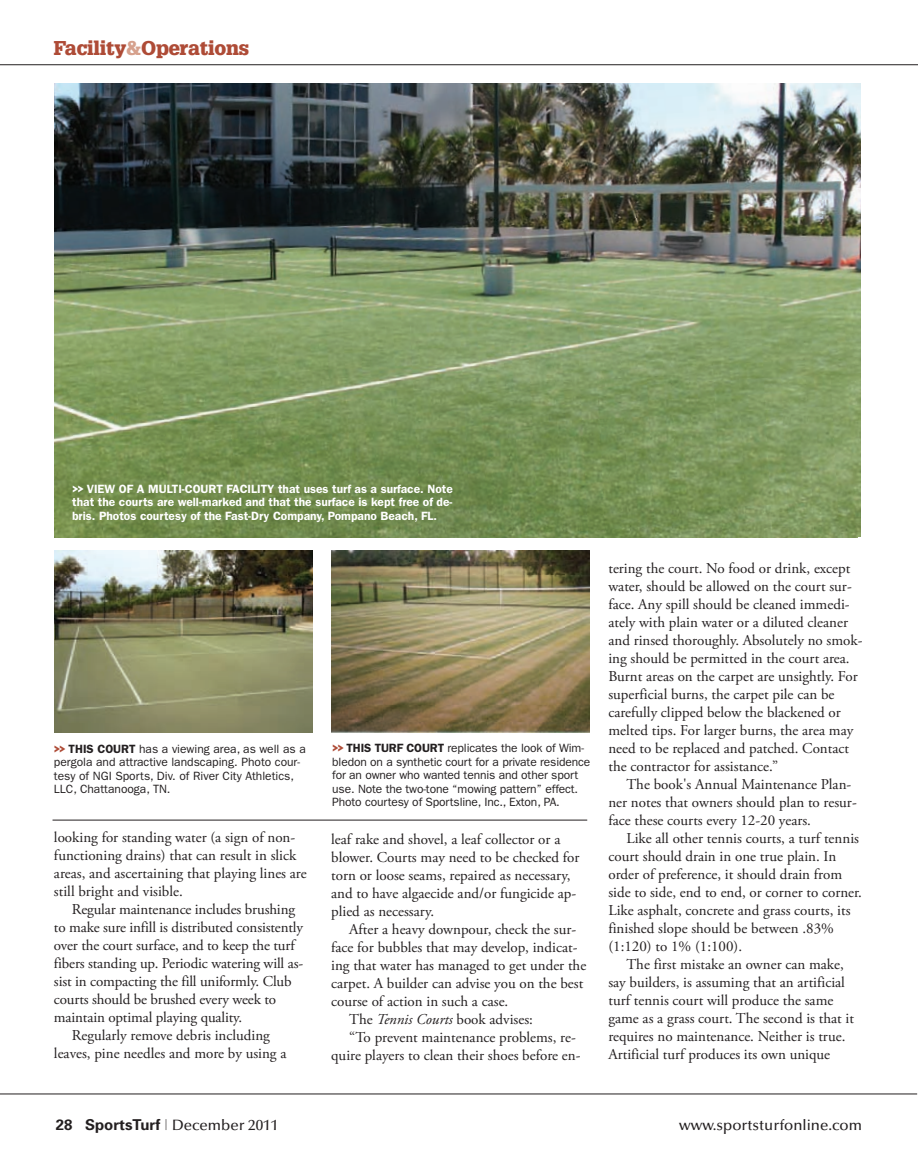
<style>
.page{position:relative;width:918px;height:1175px;background:#fff}
.page>*{position:absolute;margin:0;border:0;box-sizing:border-box;transform-origin:0 0}
.t1{font:900 19.5px "Glypha";letter-spacing:-.01em;color:#ae4b36}
.t2{font:15px "Adobe Garamond Pro";color:#231f20}
.t3{font:700 15px "Univers";color:#231f20}
.t4{font:500 15px "Optima";color:#231f20}
.t5{font:12px/13.5px "Franklin Gothic";letter-spacing:-.01em;color:#231f20}
.t6{font:600 12px/13.5px "Franklin Gothic";color:#fff;text-align:justify}
.s1{color:#d6a18d}
.s2{font-family:"Knockout HTF94 Ultmt Sumo";font-weight:400}
.s3{font-family:"Knockout HTF94 Ultmt Sumo";color:#ae4b36}
.s4{font-weight:600}
.s5{font-style:italic}
.s6{font-weight:100;font-stretch:ultra-condensed}
.s7{font-family:"Optima";font-weight:500}
</style>
<div class="page">
<hr style="left:0;top:64px;width:918px;height:1px;background:#231f20">
<hr style="left:0;top:1093px;width:917px;height:1px;background:#231f20">
<img style="left:54px;top:84px;width:807px;height:453px">
<img style="left:54px;top:550px;width:258px;height:182px">
<img style="left:332px;top:550px;width:258px;height:182px">
<hr style="left:53px;top:819px;width:534px;height:1px;background:#231f20">
<p class="t1" style="left:54px;top:40px;width:197px">Facility<span class="s1">&amp;</span>Operations</p>
<p class="t6" style="left:72px;top:483px;width:382px"><span class="s2">&gt;&gt;</span> VIEW OF A MULTI-COURT FACILITY that uses turf as a surface. Note that the courts are well-marked and that the surface is kept free of de&shy;bris. Photos courtesy of the Fast-Dry Company, Pompano Beach, FL.</p>
<p class="t5" style="left:54px;top:743px;width:253px"><span class="s3">&gt;&gt;</span> <span class="s4">THIS COURT</span> has a viewing area, as well as a pergola and attractive landscaping. Photo cour&shy;tesy of NGI Sports, Div. of River City Athletics, LLC, Chattanooga, TN.</p>
<p class="t5" style="left:332px;top:742px;width:260px"><span class="s3">&gt;&gt;</span> <span class="s4">THIS TURF COURT</span> replicates the look of Wim&shy;bledon on a synthetic court for a private residence for an owner who wanted tennis and other sport use. Note the two-tone “mowing pattern” effect.<br>Photo courtesy of Sportsline, Inc., Exton, PA.</p>
<p class="t2" style="left:54px;top:831px;width:243px">looking for standing water (a sign of non-</p>
<p class="t2" style="left:54px;top:849px;width:244px">functioning drains) that can result in slick</p>
<p class="t2" style="left:54px;top:867px;width:254px">areas, and ascertaining that playing lines are</p>
<p class="t2" style="left:54px;top:885px;width:130px">still bright and visible.</p>
<p class="t2" style="left:72px;top:903px;width:225px">Regular maintenance includes brushing</p>
<p class="t2" style="left:54px;top:921px;width:251px">to make sure infill is distributed consistently</p>
<p class="t2" style="left:54px;top:939px;width:242px">over the court surface, and to keep the turf</p>
<p class="t2" style="left:54px;top:957px;width:251px">fibers standing up. Periodic watering will as-</p>
<p class="t2" style="left:54px;top:975px;width:239px">sist in compacting the fill uniformly. Club</p>
<p class="t2" style="left:54px;top:993px;width:224px">courts should be brushed every week to</p>
<p class="t2" style="left:54px;top:1011px;width:190px">maintain optimal playing quality.</p>
<p class="t2" style="left:72px;top:1029px;width:199px">Regularly remove debris including</p>
<p class="t2" style="left:54px;top:1047px;width:234px">leaves, pine needles and more by using a</p>
<p class="t2" style="left:331px;top:832px;width:231px">leaf rake and shovel, a leaf collector or a</p>
<p class="t2" style="left:331px;top:850px;width:250px">blower. Courts may need to be checked for</p>
<p class="t2" style="left:331px;top:868px;width:241px">torn or loose seams, repaired as necessary,</p>
<p class="t2" style="left:331px;top:886px;width:247px">and to have algaecide and/or fungicide ap-</p>
<p class="t2" style="left:331px;top:904px;width:104px">plied as necessary.</p>
<p class="t2" style="left:349px;top:922px;width:229px">After a heavy downpour, check the sur-</p>
<p class="t2" style="left:331px;top:940px;width:248px">face for bubbles that may develop, indicat-</p>
<p class="t2" style="left:331px;top:958px;width:257px">ing that water has managed to get under the</p>
<p class="t2" style="left:331px;top:976px;width:254px">carpet. A builder can advise you on the best</p>
<p class="t2" style="left:331px;top:994px;width:179px">course of action in such a case.</p>
<p class="t2" style="left:349px;top:1012px;width:185px">The <span class="s5">Tennis Courts</span> book advises:</p>
<p class="t2" style="left:349px;top:1030px;width:228px">“To prevent maintenance problems, re-</p>
<p class="t2" style="left:331px;top:1048px;width:251px">quire players to clean their shoes before en-</p>
<p class="t2" style="left:608px;top:562px;width:244px">tering the court. No food or drink, except</p>
<p class="t2" style="left:608px;top:580px;width:245px">water, should be allowed on the court sur-</p>
<p class="t2" style="left:608px;top:598px;width:243px">face. Any spill should be cleaned immedi-</p>
<p class="t2" style="left:608px;top:616px;width:241px">ately with plain water or a diluted cleaner</p>
<p class="t2" style="left:608px;top:634px;width:256px">and rinsed thoroughly. Absolutely no smok-</p>
<p class="t2" style="left:608px;top:652px;width:243px">ing should be permitted in the court area.</p>
<p class="t2" style="left:608px;top:670px;width:251px">Burnt areas on the carpet are unsightly. For</p>
<p class="t2" style="left:608px;top:688px;width:228px">superficial burns, the carpet pile can be</p>
<p class="t2" style="left:608px;top:706px;width:234px">carefully clipped below the blackened or</p>
<p class="t2" style="left:608px;top:724px;width:246px">melted tips. For larger burns, the area may</p>
<p class="t2" style="left:608px;top:742px;width:242px">need to be replaced and patched. Contact</p>
<p class="t2" style="left:608px;top:760px;width:171px">the contractor for assistance.”</p>
<p class="t2" style="left:626px;top:778px;width:226px">The book's Annual Maintenance Plan-</p>
<p class="t2" style="left:608px;top:796px;width:250px">ner notes that owners should plan to resur-</p>
<p class="t2" style="left:608px;top:814px;width:204px">face these courts every 12-20 years.</p>
<p class="t2" style="left:626px;top:832px;width:234px">Like all other tennis courts, a turf tennis</p>
<p class="t2" style="left:608px;top:850px;width:229px">court should drain in one true plain. In</p>
<p class="t2" style="left:608px;top:868px;width:235px">order of preference, it should drain from</p>
<p class="t2" style="left:608px;top:886px;width:255px">side to side, end to end, or corner to corner.</p>
<p class="t2" style="left:608px;top:904px;width:244px">Like asphalt, concrete and grass courts, its</p>
<p class="t2" style="left:608px;top:922px;width:227px">finished slope should be between .83%</p>
<p class="t2" style="left:608px;top:940px;width:135px">(1:120) to 1% (1:100).</p>
<p class="t2" style="left:626px;top:958px;width:219px">The first mistake an owner can make,</p>
<p class="t2" style="left:608px;top:976px;width:238px">say builders, is assuming that an artificial</p>
<p class="t2" style="left:608px;top:994px;width:227px">turf tennis court will produce the same</p>
<p class="t2" style="left:608px;top:1012px;width:247px">game as a grass court. The second is that it</p>
<p class="t2" style="left:608px;top:1030px;width:239px">requires no maintenance. Neither is true.</p>
<p class="t2" style="left:608px;top:1048px;width:223px">Artificial turf produces its own unique</p>
<p class="t3" style="left:56px;top:1118px;width:224px">28 SportsTurf <span class="s6">|</span> <span class="s7">December 2011</span></p>
<p class="t4" style="left:679px;top:1118px;width:185px">www.sportsturfonline.com</p>
</div>
